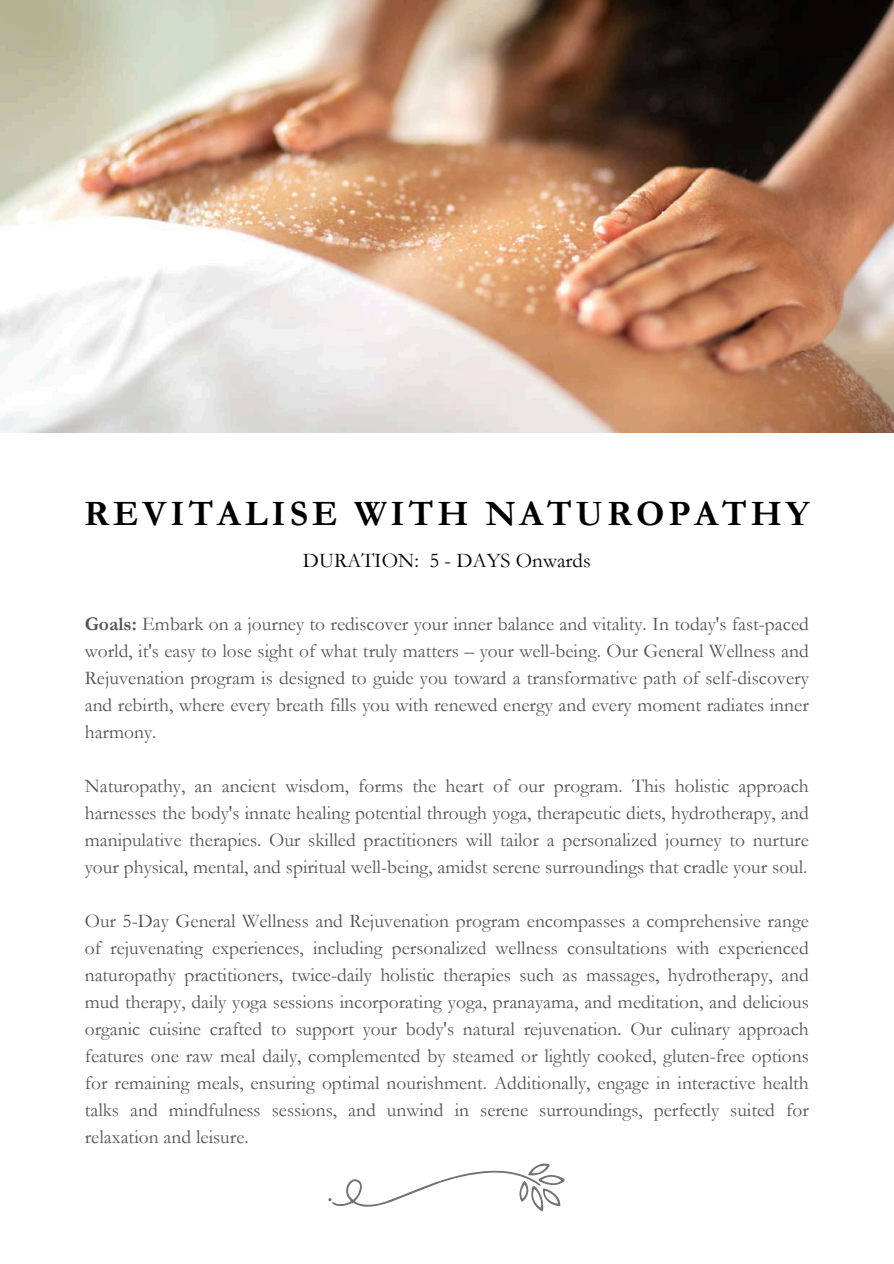
<style>
.page{position:relative;width:894px;height:1264px;background:#fff}
.page>*{position:absolute;margin:0;border:0;box-sizing:border-box;transform-origin:0 0}
.t1{font:700 36px "Garamond";letter-spacing:.11em;color:#000}
.t2{font:21px "Garamond";color:#000}
.t3{font:19.5px/27px "Garamond";color:#545454;text-align:justify}
.s1{font-weight:700}
</style>
<div class="page">
<img style="left:0;top:0;width:893px;height:432px">
<svg style="left:328px;top:1163px;width:237px;height:48px"></svg>
<h1 class="t1" style="left:84px;top:493px;width:726px">REVITALISE WITH NATUROPATHY</h1>
<p class="t2" style="left:303px;top:549px;width:289px">DURATION: 5 - DAYS Onwards</p>
<p class="t3" style="left:85px;top:610px;width:725px"><span class="s1">Goals:</span> Embark on a journey to rediscover your inner balance and vitality. In today's fast-paced world, it's easy to lose sight of what truly matters – your well-being. Our General Wellness and Rejuvenation program is designed to guide you toward a transformative path of self-discovery and rebirth, where every breath fills you with renewed energy and every moment radiates inner harmony.</p>
<p class="t3" style="left:85px;top:772px;width:725px">Naturopathy, an ancient wisdom, forms the heart of our program. This holistic approach harnesses the body's innate healing potential through yoga, therapeutic diets, hydrotherapy, and manipulative therapies. Our skilled practitioners will tailor a personalized journey to nurture your physical, mental, and spiritual well-being, amidst serene surroundings that cradle your soul.</p>
<p class="t3" style="left:85px;top:907px;width:725px">Our 5-Day General Wellness and Rejuvenation program encompasses a comprehensive range of rejuvenating experiences, including personalized wellness consultations with experienced naturopathy practitioners, twice-daily holistic therapies such as massages, hydrotherapy, and mud therapy, daily yoga sessions incorporating yoga, pranayama, and meditation, and delicious organic cuisine crafted to support your body's natural rejuvenation. Our culinary approach features one raw meal daily, complemented by steamed or lightly cooked, gluten-free options for remaining meals, ensuring optimal nourishment. Additionally, engage in interactive health talks and mindfulness sessions, and unwind in serene surroundings, perfectly suited for relaxation and leisure.</p>
</div>
